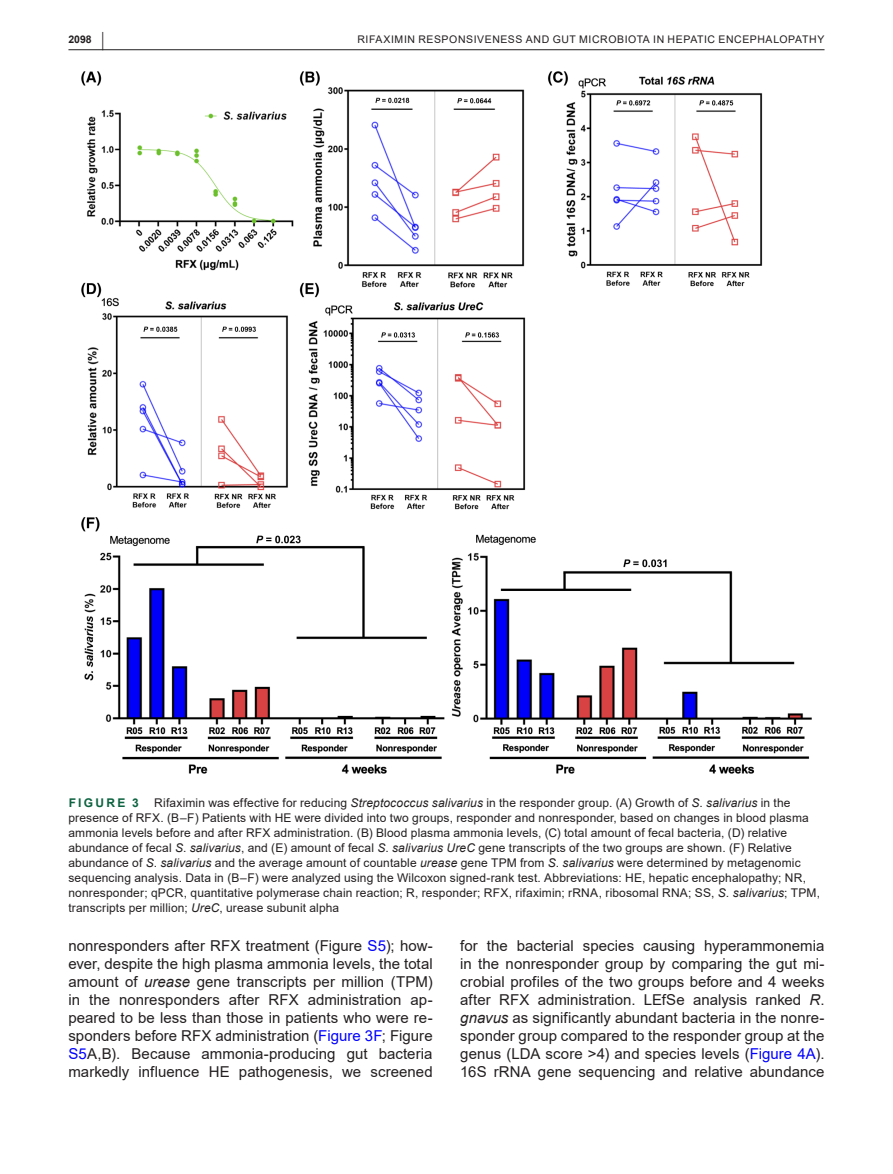
<style>
.page{position:relative;width:893px;height:1174px;background:#fff}
.page>*{position:absolute;margin:0;border:0;box-sizing:border-box;transform-origin:0 0}
.t1{font:15px/18px "Arial";color:#231f20;text-align:justify}
.t2{font:12px/15px "Arial";letter-spacing:.01em;color:#231f20}
.t3{font:700 12px "Arial";letter-spacing:.19em;color:#0d6341}
.t4{font:10.5px "Arial";letter-spacing:.055em;color:#231f20}
.t5{font:700 10.5px "Arial";color:#231f20}
.s1{font-size:19.5px}
.s2{font-style:italic}
.s3{color:#00f}
</style>
<div class="page">
<hr style="left:68px;top:49px;width:756px;height:1px;background:#231f20">
<img style="left:81px;top:71px;width:731px;height:703px">
<p class="t5" style="left:68px;top:32px;width:37px">2098 <span class="s1">|</span></p>
<p class="t4" style="left:357px;top:32px;width:468px">RIFAXIMIN RESPONSIVENESS AND GUT MICROBIOTA IN HEPATIC ENCEPHALOPATHY</p>
<p class="t2" style="left:68px;top:795px;width:753px;text-indent:86px">Rifaximin was effective for reducing <span class="s2">Streptococcus salivarius</span> in the responder group. (A) Growth of <span class="s2">S</span>. <span class="s2">salivarius</span> in the presence of RFX. (B–F) Patients with HE were divided into two groups, responder and nonresponder, based on changes in blood plasma ammonia levels before and after RFX administration. (B) Blood plasma ammonia levels, (C) total amount of fecal bacteria, (D) relative abundance of fecal <span class="s2">S</span>. <span class="s2">salivarius</span>, and (E) amount of fecal <span class="s2">S</span>. <span class="s2">salivarius UreC</span> gene transcripts of the two groups are shown. (F) Relative abundance of <span class="s2">S</span>. <span class="s2">salivarius</span> and the average amount of countable <span class="s2">urease</span> gene TPM from <span class="s2">S</span>. <span class="s2">salivarius</span> were determined by metagenomic sequencing analysis. Data in (B–F) were analyzed using the Wilcoxon signed-rank test. Abbreviations: HE, hepatic encephalopathy; NR, nonresponder; qPCR, quantitative polymerase chain reaction; R, responder; RFX, rifaximin; rRNA, ribosomal RNA; SS, <span class="s2">S. salivarius</span>; TPM, transcripts per million; <span class="s2">UreC</span>, urease subunit alpha</p>
<p class="t3" style="left:69px;top:794px;width:72px">FIGURE 3</p>
<p class="t1" style="left:68px;top:937px;width:366px">nonresponders after RFX treatment (Figure <span class="s3">S5</span>); how&shy;ever, despite the high plasma ammonia levels, the total amount of <span class="s2">urease</span> gene transcripts per million (TPM) in the nonresponders after RFX administration ap&shy;peared to be less than those in patients who were re&shy;sponders before RFX administration (<span class="s3">Figure 3F</span>; Figure <span class="s3">S5</span>A,B). Because ammonia-producing gut bacteria markedly influence HE pathogenesis, we screened</p>
<p class="t1" style="left:460px;top:937px;width:366px">for the bacterial species causing hyperammonemia in the nonresponder group by comparing the gut mi&shy;crobial profiles of the two groups before and 4 weeks after RFX administration. LEfSe analysis ranked <span class="s2">R</span>. <span class="s2">gnavus</span> as significantly abundant bacteria in the nonre&shy;sponder group compared to the responder group at the genus (LDA score &gt;4) and species levels (<span class="s3">Figure 4A</span>).<br>16S rRNA gene sequencing and relative abundance</p>
</div>
